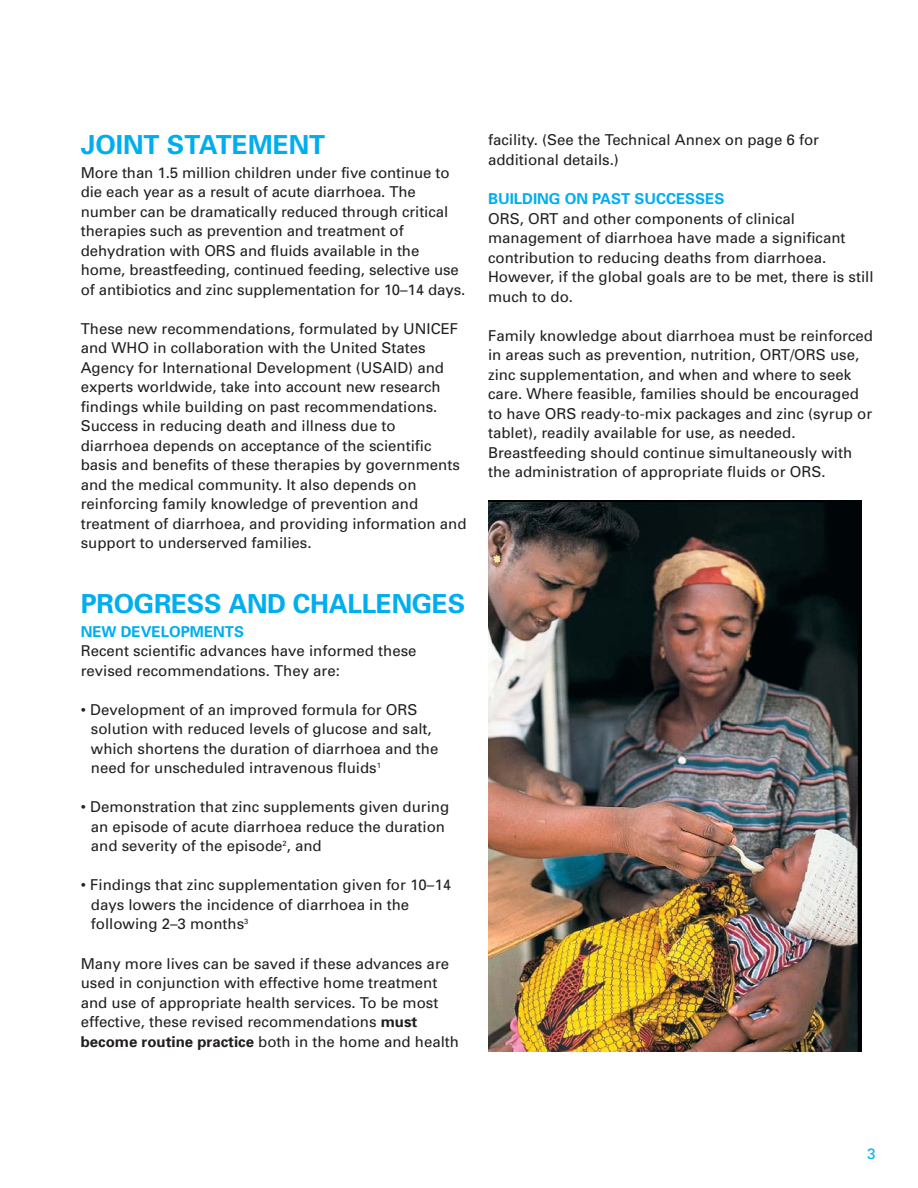
<style>
.page{position:relative;width:918px;height:1188px;background:#fff}
.page>*{position:absolute;margin:0;border:0;box-sizing:border-box;transform-origin:0 0}
.t1{font:700 26.25px "Univers";letter-spacing:-.01em;color:#00aeef}
.t2{font:15px/19.5px "Univers";color:#231f20}
.t3{font:700 15px "Univers";color:#00aeef}
.t4{font:15px "Univers";color:#00aeef}
.s1{font-weight:700}
</style>
<div class="page">
<img style="left:488px;top:500px;width:373px;height:551px">
<h1 class="t1" style="left:81px;top:135px;width:246px">JOINT STATEMENT</h1>
<p class="t2" style="left:81px;top:164px;width:386px">More than 1.5 million children under five continue to die each year as a result of acute diarrhoea. The number can be dramatically reduced through critical therapies such as prevention and treatment of dehydration with ORS and fluids available in the home, breastfeeding, continued feeding, selective use of antibiotics and zinc supplementation for 10–14 days.</p>
<p class="t2" style="left:81px;top:320px;width:387px">These new recommendations, formulated by UNICEF and WHO in collaboration with the United States Agency for International Development (USAID) and experts worldwide, take into account new research findings while building on past recommendations.<br>Success in reducing death and illness due to diarrhoea depends on acceptance of the scientific basis and benefits of these therapies by governments and the medical community. It also depends on reinforcing family knowledge of prevention and treatment of diarrhoea, and providing information and support to underserved families.</p>
<h1 class="t1" style="left:81px;top:594px;width:386px">PROGRESS AND CHALLENGES</h1>
<p class="t3" style="left:81px;top:626px;width:165px">NEW DEVELOPMENTS</p>
<p class="t2" style="left:81px;top:643px;width:337px">Recent scientific advances have informed these revised recommendations. They are:</p>
<p class="t2" style="left:91px;top:701px;width:349px;text-indent:-10px">• Development of an improved formula for ORS solution with reduced levels of glucose and salt, which shortens the duration of diarrhoea and the need for unscheduled intravenous fluids<sup>1</sup></p>
<p class="t2" style="left:91px;top:799px;width:360px;text-indent:-10px">• Demonstration that zinc supplements given during an episode of acute diarrhoea reduce the duration and severity of the episode<sup>2</sup>, and</p>
<p class="t2" style="left:91px;top:877px;width:362px;text-indent:-10px">• Findings that zinc supplementation given for 10–14 days lowers the incidence of diarrhoea in the following 2–3 months<sup>3</sup></p>
<p class="t2" style="left:81px;top:955px;width:380px">Many more lives can be saved if these advances are used in conjunction with effective home treatment and use of appropriate health services. To be most effective, these revised recommendations <span class="s1">must become routine practice</span> both in the home and health</p>
<p class="t2" style="left:488px;top:132px;width:332px">facility. (See the Technical Annex on page 6 for additional details.)</p>
<p class="t3" style="left:488px;top:193px;width:238px">BUILDING ON PAST SUCCESSES</p>
<p class="t2" style="left:488px;top:210px;width:387px">ORS, ORT and other components of clinical management of diarrhoea have made a significant contribution to reducing deaths from diarrhoea.<br>However, if the global goals are to be met, there is still much to do.</p>
<p class="t2" style="left:488px;top:327px;width:386px">Family knowledge about diarrhoea must be reinforced in areas such as prevention, nutrition, ORT/ORS use, zinc supplementation, and when and where to seek care. Where feasible, families should be encouraged to have ORS ready-to-mix packages and zinc (syrup or tablet), readily available for use, as needed.<br>Breastfeeding should continue simultaneously with the administration of appropriate fluids or ORS.</p>
<p class="t4" style="left:867px;top:1148px;width:10px">3</p>
</div>
